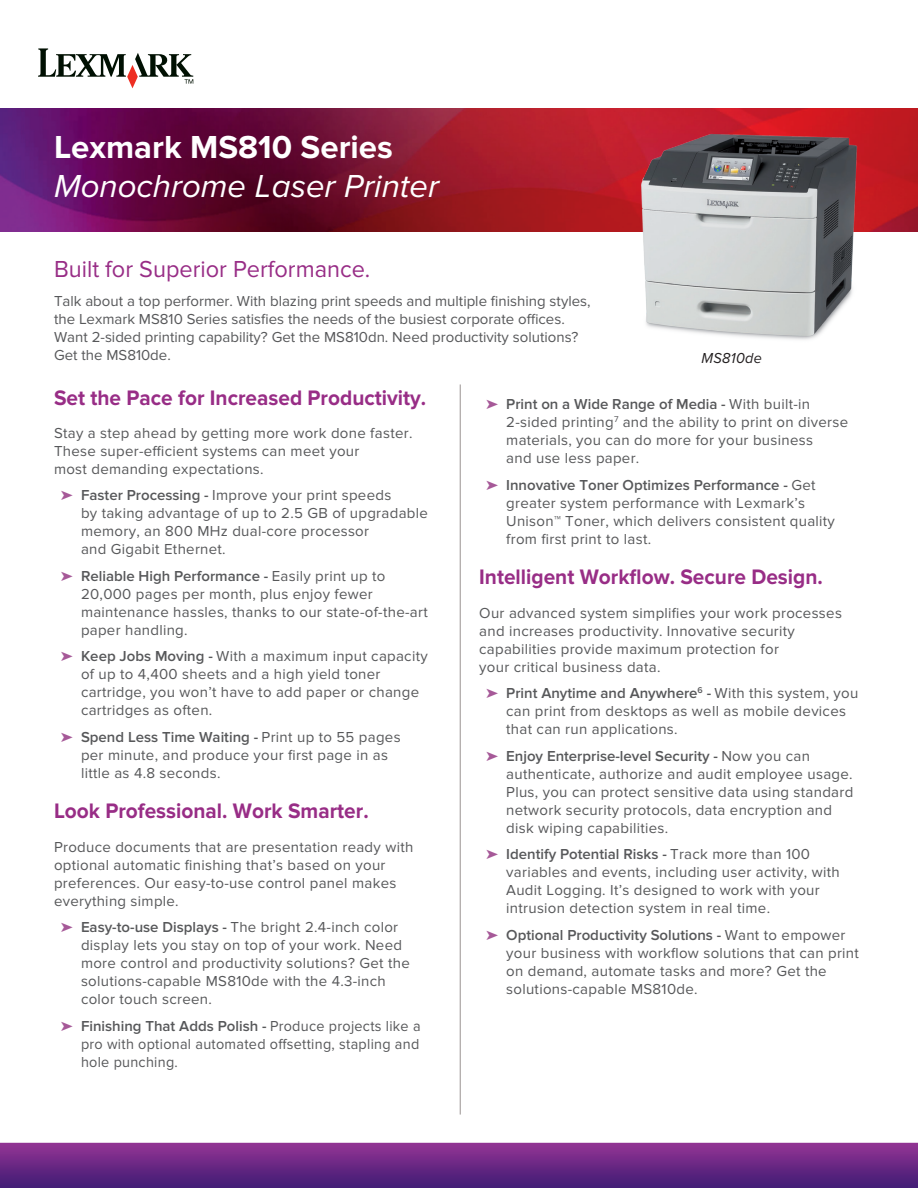
<style>
.page{position:relative;width:918px;height:1188px;background:#fff}
.page>*{position:absolute;margin:0;border:0;box-sizing:border-box;transform-origin:0 0}
.Onglet_Texte{font:italic 33px/39.6px "Proxima Nova";color:#fff}
.Soustitre{font:24px "Proxima Nova";color:#982d86}
.Titre_Parag_Saumon{font:700 21.75px "Proxima Nova";color:#982d86;scale:.96 1}
.Soustitre-2{font:15px/18px "Proxima Nova";letter-spacing:.02em;color:#57585a}
.SousTitre_Parag_Saum{font:15px/18px "Proxima Nova";letter-spacing:.02em;color:#57585a}
.Soustitre-3{font:15px/18px "Proxima Nova";color:#57585a}
.Soustitre-4{font:15px/18px "Proxima Nova";letter-spacing:.02em;color:#57585a;text-align:justify;scale:.96 1}
.Titre_Parag_Saumon-2{font:italic 15px "Proxima Nova";letter-spacing:.02em;color:#231f20;scale:.96 1}
.s1{font-weight:700;font-style:normal}
.s2{color:#a65998}
.s3{font-weight:600}
</style>
<div class="page">
<img style="left:0;top:1142px;width:918px;height:46px">
<svg style="left:38px;top:48px;width:155px;height:40px"></svg>
<img style="left:0;top:108px;width:918px;height:123px">
<img style="left:634px;top:129px;width:229px;height:211px">
<hr style="left:460px;top:384px;width:1px;height:731px;background:#999391">
<p class="Onglet_Texte" style="left:54px;top:128px;width:387px"><span class="s1">Lexmark MS810 Series<br></span>Monochrome Laser Printer</p>
<p class="Soustitre" style="left:54px;top:255px;width:318px">Built for Superior Performance.</p>
<p class="Soustitre-3" style="left:54px;top:292px;width:538px">Talk about a top performer. With blazing print speeds and multiple finishing styles, the Lexmark MS810 Series satisfies the needs of the busiest corporate offices.<br>Want 2-sided printing capability? Get the MS810dn. Need productivity solutions?<br>Get the MS810de.</p>
<p class="Titre_Parag_Saumon-2" style="left:702px;top:350px;width:64px">MS810de</p>
<p class="Titre_Parag_Saumon" style="left:54px;top:385px;width:389px">Set the Pace for Increased Productivity.</p>
<p class="SousTitre_Parag_Saum" style="left:54px;top:424px;width:360px">Stay a step ahead by getting more work done faster.<br>These super-efficient systems can meet your<br>most demanding expectations.</p>
<p class="Soustitre-2" style="left:81px;top:487px;width:348px;text-indent:-20px"><span class="s2">➤</span> <span class="s3">Faster Processing -</span> Improve your print speeds<br>by taking advantage of up to 2.5 GB of upgradable memory, an 800 MHz dual-core processor<br>and Gigabit Ethernet.</p>
<p class="Soustitre-2" style="left:81px;top:567px;width:348px;text-indent:-20px"><span class="s2">➤</span> <span class="s3">Reliable High Performance -</span> Easily print up to 20,000 pages per month, plus enjoy fewer maintenance hassles, thanks to our state-of-the-art paper handling.</p>
<p class="Soustitre-2" style="left:81px;top:648px;width:348px;text-indent:-20px"><span class="s2">➤</span> <span class="s3">Keep Jobs Moving -</span> With a maximum input capacity of up to 4,400 sheets and a high yield toner cartridge, you won’t have to add paper or change cartridges as often.</p>
<p class="Soustitre-2" style="left:81px;top:728px;width:321px;text-indent:-20px"><span class="s2">➤</span> <span class="s3">Spend Less Time Waiting -</span> Print up to 55 pages per minute, and produce your first page in as little as 4.8 seconds.</p>
<p class="Titre_Parag_Saumon" style="left:54px;top:799px;width:329px">Look Professional. Work Smarter.</p>
<p class="SousTitre_Parag_Saum" style="left:54px;top:838px;width:361px">Produce documents that are presentation ready with optional automatic finishing that’s based on your preferences. Our easy-to-use control panel makes everything simple.</p>
<p class="Soustitre-2" style="left:81px;top:918px;width:330px;text-indent:-20px"><span class="s2">➤</span> <span class="s3">Easy-to-use Displays -</span> The bright 2.4-inch color display lets you stay on top of your work. Need more control and productivity solutions? Get the solutions-capable MS810de with the 4.3-inch color touch screen.</p>
<p class="Soustitre-4" style="left:81px;top:1017px;width:355px;text-indent:-20px"><span class="s2">➤</span> <span class="s3">Finishing That Adds Polish -</span> Produce projects like a pro with optional automated offsetting, stapling and hole punching.</p>
<p class="Soustitre-2" style="left:506px;top:396px;width:343px;text-indent:-20px"><span class="s2">➤</span> <span class="s3">Print on a Wide Range of Media -</span> With built-in 2-sided printing<sup>7</sup> and the ability to print on diverse materials, you can do more for your business<br>and use less paper.</p>
<p class="Soustitre-2" style="left:506px;top:476px;width:330px;text-indent:-20px"><span class="s2">➤</span> <span class="s3">Innovative Toner Optimizes Performance -</span> Get greater system performance with Lexmark’s Unison™ Toner, which delivers consistent quality from first print to last.</p>
<p class="Titre_Parag_Saumon" style="left:479px;top:565px;width:359px">Intelligent Workflow. Secure Design.</p>
<p class="SousTitre_Parag_Saum" style="left:479px;top:604px;width:364px">Our advanced system simplifies your work processes and increases productivity. Innovative security capabilities provide maximum protection for<br>your critical business data.</p>
<p class="Soustitre-2" style="left:506px;top:684px;width:354px;text-indent:-20px"><span class="s2">➤</span> <span class="s3">Print Anytime and Anywhere</span><sup>6</sup> <span class="s3">-</span> With this system, you can print from desktops as well as mobile devices that can run applications.</p>
<p class="Soustitre-2" style="left:506px;top:747px;width:349px;text-indent:-20px"><span class="s2">➤</span> <span class="s3">Enjoy Enterprise-level Security -</span> Now you can authenticate, authorize and audit employee usage.<br>Plus, you can protect sensitive data using standard network security protocols, data encryption and disk wiping capabilities.</p>
<p class="Soustitre-2" style="left:506px;top:845px;width:335px;text-indent:-20px"><span class="s2">➤</span> <span class="s3">Identify Potential Risks -</span> Track more than 100 variables and events, including user activity, with Audit Logging. It’s designed to work with your intrusion detection system in real time.</p>
<p class="Soustitre-2" style="left:506px;top:926px;width:354px;text-indent:-20px"><span class="s2">➤</span> <span class="s3">Optional Productivity Solutions -</span> Want to empower your business with workflow solutions that can print on demand, automate tasks and more? Get the solutions-capable MS810de.</p>
</div>
